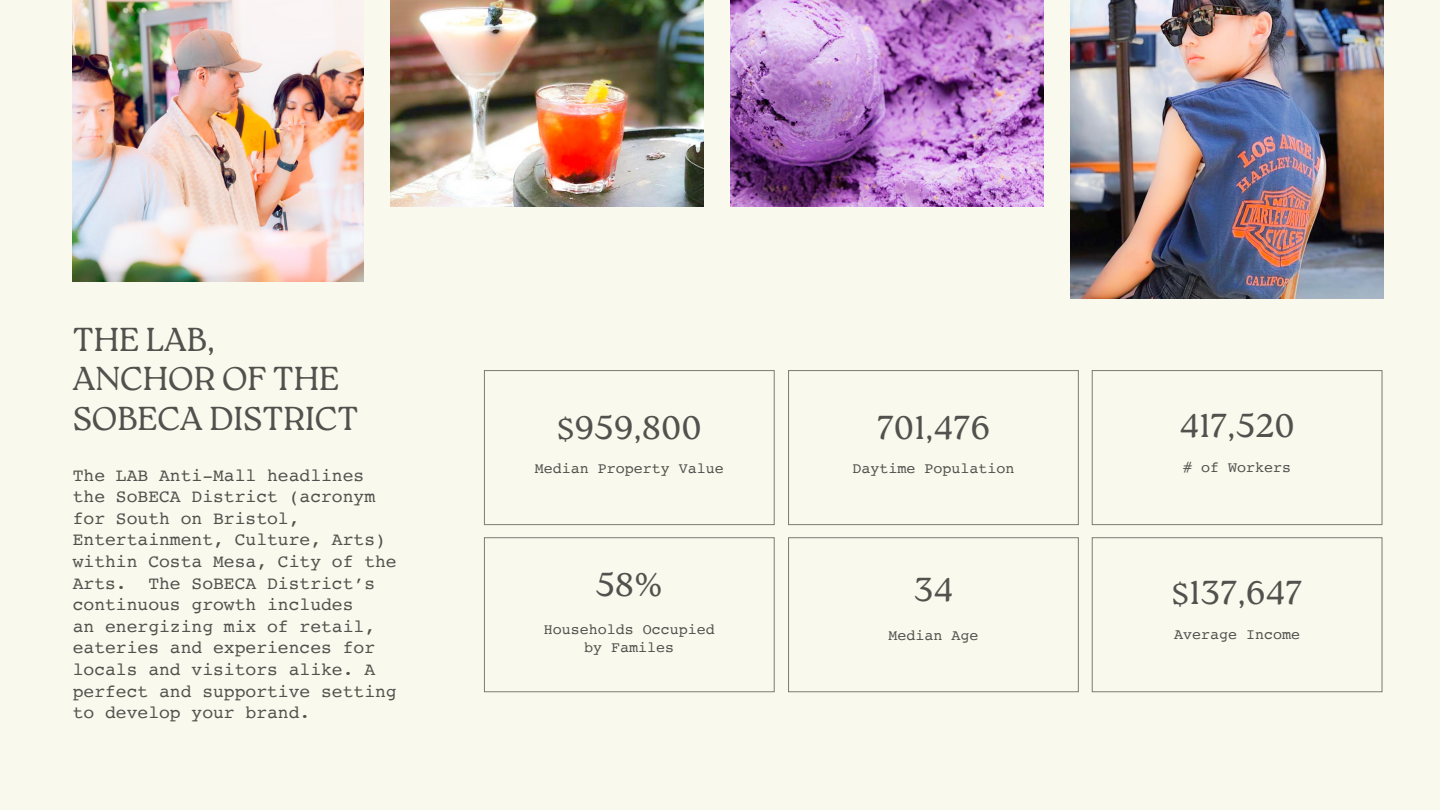
<style>
.page{position:relative;width:1440px;height:810px;background:#f9f9ee}
.page>*{position:absolute;margin:0;border:0;box-sizing:border-box;transform-origin:0 0}
.t1{font:300 33px "Roca One";color:#51524d}
.t2{font:18px/21.6px "Courier";color:#51524d}
.t3{font:15px "Courier";color:#51524d}
</style>
<div class="page">
<img style="left:730px;top:0;width:313px;height:207px">
<img style="left:390px;top:0;width:313px;height:207px">
<img style="left:73px;top:0;width:290px;height:281px">
<div style="left:788px;top:370px;width:291px;height:155px;background:#f9f9ee;border:1px solid #5d5b57"></div>
<div style="left:1092px;top:370px;width:290px;height:155px;background:#f9f9ee;border:1px solid #5d5b57"></div>
<div style="left:788px;top:537px;width:291px;height:155px;background:#f9f9ee;border:1px solid #5d5b57"></div>
<div style="left:1092px;top:537px;width:290px;height:155px;background:#f9f9ee;border:1px solid #5d5b57"></div>
<div style="left:484px;top:370px;width:291px;height:155px;background:#f9f9ee;border:1px solid #5d5b57"></div>
<div style="left:484px;top:537px;width:291px;height:155px;background:#f9f9ee;border:1px solid #5d5b57"></div>
<img style="left:1070px;top:0;width:313px;height:299px">
<p class="t1" style="left:73px;top:320px;width:144px">THE LAB,</p>
<p class="t1" style="left:73px;top:359px;width:268px">ANCHOR OF THE</p>
<p class="t1" style="left:73px;top:399px;width:287px">SOBECA DISTRICT</p>
<p class="t2" style="left:73px;top:464px;width:326px">The LAB Anti-Mall headlines the SoBECA District (acronym for South on Bristol,<br>Entertainment, Culture, Arts) within Costa Mesa, City of the<br>Arts. The SoBECA District’s continuous growth includes<br>an energizing mix of retail, eateries and experiences for locals and visitors alike. A perfect and supportive setting to develop your brand.</p>
<p class="t3" style="left:852px;top:457px;width:163px">Daytime Population</p>
<p class="t1" style="left:557px;top:408px;width:146px">$959,800</p>
<p class="t1" style="left:877px;top:408px;width:115px">701,476</p>
<p class="t3" style="left:535px;top:457px;width:191px">Median Property Value</p>
<p class="t1" style="left:595px;top:565px;width:69px">58%</p>
<p class="t1" style="left:914px;top:571px;width:41px">34</p>
<p class="t3" style="left:544px;top:618px;width:173px">Households Occupied</p>
<p class="t3" style="left:584px;top:636px;width:91px">by Familes</p>
<p class="t3" style="left:888px;top:623px;width:91px">Median Age</p>
<p class="t1" style="left:1179px;top:406px;width:117px">417,520</p>
<p class="t3" style="left:1183px;top:455px;width:109px"># of Workers</p>
<p class="t1" style="left:1172px;top:574px;width:132px">$137,647</p>
<p class="t3" style="left:1174px;top:623px;width:127px">Average Income</p>
</div>
